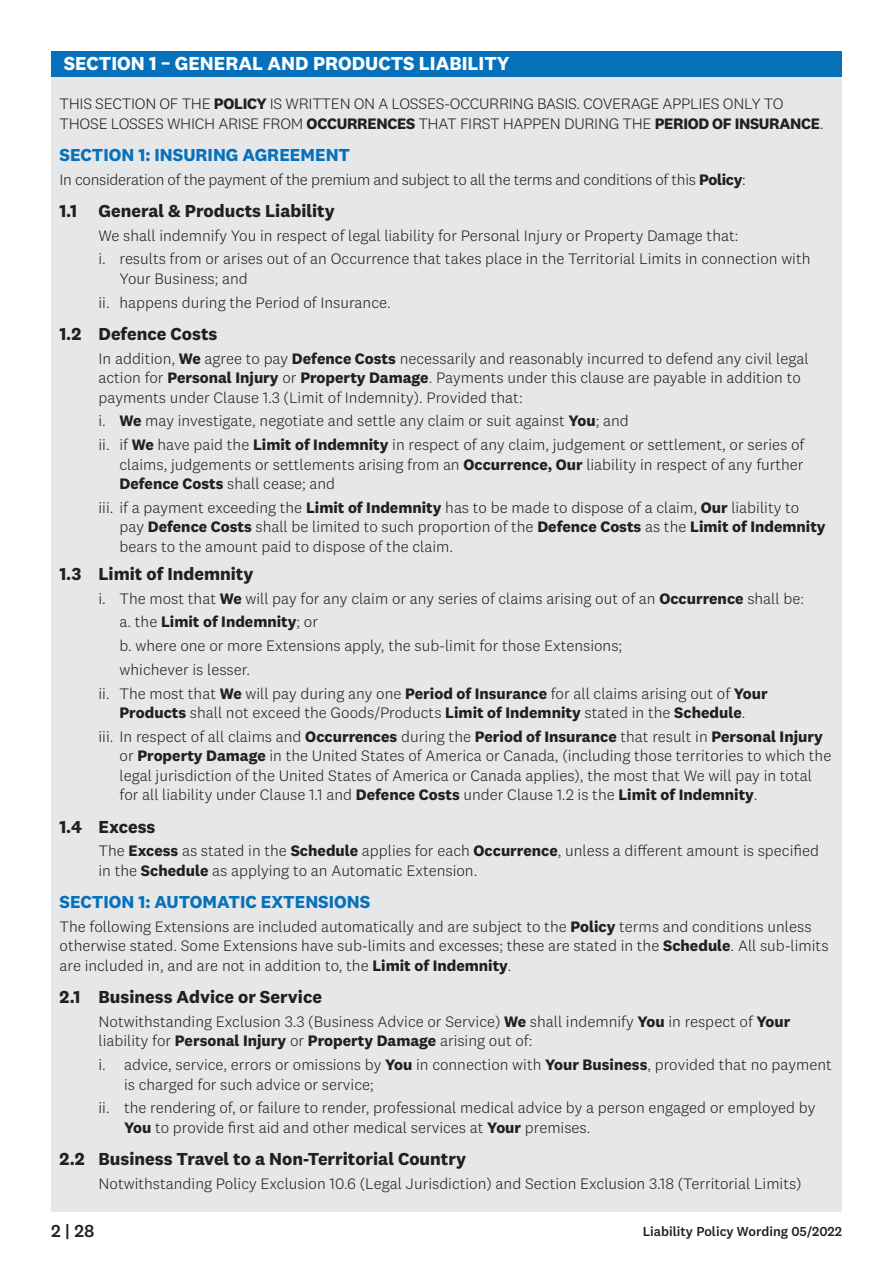
<style>
.page{position:relative;width:893px;height:1263px;background:#fff}
.page>*{position:absolute;margin:0;border:0;box-sizing:border-box;transform-origin:0 0}
.t1{font:700 19.5px "National 2";color:#fff}
.t2{font:700 18px "National 2";color:#231f20}
.t3{font:700 18px "National 2";color:#0671ba}
.t4{font:500 18px "National 2";color:#231f20}
.t5{font:300 15.75px/19.5px "National 2";color:#231f20}
.t6{font:300 15.75px/19.5px "National 2";letter-spacing:-.02em;color:#231f20}
.t7{font:700 15.75px "National 2";color:#231f20}
.t8{font:500 13.5px "National 2";color:#231f20}
.s1{font-weight:700}
.s2{font-weight:300}
</style>
<div class="page">
<div style="left:51px;top:51px;width:791px;height:1161px;background:#e6e7e9"></div>
<div style="left:51px;top:51px;width:791px;height:26px;background:#0671ba"></div>
<p class="t1" style="left:64px;top:51px;width:447px">SECTION 1 – GENERAL AND PRODUCTS LIABILITY</p>
<p class="t6" style="left:60px;top:94px;width:765px">THIS SECTION OF THE <span class="s1">POLICY</span> IS WRITTEN ON A LOSSES-OCCURRING BASIS. COVERAGE APPLIES ONLY TO<br>THOSE LOSSES WHICH ARISE FROM <span class="s1">OCCURRENCES</span> THAT FIRST HAPPEN DURING THE <span class="s1">PERIOD OF INSURANCE</span>.</p>
<p class="t3" style="left:60px;top:143px;width:292px">SECTION 1: INSURING AGREEMENT</p>
<p class="t6" style="left:60px;top:169px;width:688px">In consideration of the payment of the premium and subject to all the terms and conditions of this <span class="s1">Policy</span>:</p>
<p class="t2" style="left:60px;top:199px;width:277px">1.1 General &amp; Products Liability</p>
<p class="t5" style="left:99px;top:223px;width:713px;line-height:23.7px">We shall indemnify You in respect of legal liability for Personal Injury or Property Damage that:<br>i. results from or arises out of an Occurrence that takes place in the Territorial Limits in connection with</p>
<p class="t5" style="left:99px;top:266px;width:294px;line-height:23.7px;text-indent:21px">Your Business; and<br>ii. happens during the Period of Insurance.</p>
<p class="t2" style="left:60px;top:323px;width:159px">1.2 Defence Costs</p>
<p class="t5" style="left:99px;top:348px;width:711px">In addition, <span class="s1">We</span> agree to pay <span class="s1">Defence Costs</span> necessarily and reasonably incurred to defend any civil legal action for <span class="s1">Personal Injury</span> or <span class="s1">Property Damage</span>. Payments under this clause are payable in addition to payments under Clause 1.3 (Limit of Indemnity). Provided that:</p>
<p class="t5" style="left:99px;top:409px;width:707px;line-height:23.7px">i. <span class="s1">We</span> may investigate, negotiate and settle any claim or suit against <span class="s1">You</span>; and<br>ii. if <span class="s1">We</span> have paid the <span class="s1">Limit of Indemnity</span> in respect of any claim, judgement or settlement, or series of</p>
<p class="t5" style="left:120px;top:454px;width:686px">claims, judgements or settlements arising from an <span class="s1">Occurrence, Our</span> liability in respect of any further<br><span class="s1">Defence Costs</span> shall cease; and</p>
<p class="t5" style="left:120px;top:498px;width:708px;text-indent:-21px">iii. if a payment exceeding the <span class="s1">Limit of Indemnity</span> has to be made to dispose of a claim, <span class="s1">Our</span> liability to pay <span class="s1">Defence Costs</span> shall be limited to such proportion of the <span class="s1">Defence Costs</span> as the <span class="s1">Limit of Indemnity </span>bears to the amount paid to dispose of the claim.</p>
<p class="t2" style="left:60px;top:563px;width:195px">1.3 Limit of Indemnity</p>
<p class="t5" style="left:99px;top:588px;width:707px">i. The most that <span class="s1">We</span> will pay for any claim or any series of claims arising out of an <span class="s1">Occurrence</span> shall be:</p>
<p class="t7" style="left:120px;top:612px;width:200px"><span class="s2">a. the</span> Limit of Indemnity<span class="s2">; or</span></p>
<p class="t5" style="left:120px;top:636px;width:504px">b. where one or more Extensions apply, the sub-limit for those Extensions;</p>
<p class="t5" style="left:120px;top:660px;width:132px">whichever is lesser.</p>
<p class="t5" style="left:99px;top:683px;width:671px">ii. The most that <span class="s1">We</span> will pay during any one <span class="s1">Period of Insurance</span> for all claims arising out of <span class="s1">Your</span></p>
<p class="t5" style="left:99px;top:701px;width:726px;line-height:23.7px;text-indent:21px"><span class="s1">Products</span> shall not exceed the Goods/Products <span class="s1">Limit of Indemnity</span> stated in the <span class="s1">Schedule</span>.<br>iii. In respect of all claims and <span class="s1">Occurrences</span> during the <span class="s1">Period of Insurance</span> that result in <span class="s1">Personal Injury</span></p>
<p class="t5" style="left:120px;top:746px;width:713px">or <span class="s1">Property Damage</span> in the United States of America or Canada, (including those territories to which the legal jurisdiction of the United States of America or Canada applies), the most that We will pay in total for all liability under Clause 1.1 and <span class="s1">Defence Costs</span> under Clause 1.2 is the <span class="s1">Limit of Indemnity</span>.</p>
<p class="t2" style="left:60px;top:815px;width:97px">1.4 Excess</p>
<p class="t5" style="left:99px;top:841px;width:722px">The <span class="s1">Excess</span> as stated in the <span class="s1">Schedule</span> applies for each <span class="s1">Occurrence</span>, unless a different amount is specified in the <span class="s1">Schedule</span> as applying to an Automatic Extension.</p>
<p class="t3" style="left:60px;top:891px;width:312px">SECTION 1: AUTOMATIC EXTENSIONS</p>
<p class="t5" style="left:60px;top:917px;width:770px">The following Extensions are included automatically and are subject to the <span class="s1">Policy</span> terms and conditions unless otherwise stated. Some Extensions have sub-limits and excesses; these are stated in the <span class="s1">Schedule</span>. All sub-limits are included in, and are not in addition to, the <span class="s1">Limit of Indemnity</span>.</p>
<p class="t2" style="left:60px;top:986px;width:264px">2.1 Business Advice or Service</p>
<p class="t5" style="left:99px;top:1012px;width:693px">Notwithstanding Exclusion 3.3 (Business Advice or Service) <span class="s1">We</span> shall indemnify <span class="s1">You</span> in respect of <span class="s1">Your </span>liability for <span class="s1">Personal Injury</span> or <span class="s1">Property Damage</span> arising out of:</p>
<p class="t5" style="left:124px;top:1055px;width:709px;text-indent:-25px">i. advice, service, errors or omissions by <span class="s1">You</span> in connection with <span class="s1">Your Business</span>, provided that no payment is charged for such advice or service;</p>
<p class="t5" style="left:124px;top:1098px;width:693px;text-indent:-25px">ii. the rendering of, or failure to render, professional medical advice by a person engaged or employed by<br><span class="s1">You</span> to provide first aid and other medical services at <span class="s1">Your</span> premises.</p>
<p class="t2" style="left:60px;top:1148px;width:408px">2.2 Business Travel to a Non-Territorial Country</p>
<p class="t5" style="left:99px;top:1174px;width:705px">Notwithstanding Policy Exclusion 10.6 (Legal Jurisdiction) and Section Exclusion 3.18 (Territorial Limits)</p>
<p class="t4" style="left:51px;top:1220px;width:45px">2 | 28</p>
<p class="t8" style="left:643px;top:1223px;width:201px">Liability Policy Wording 05/2022</p>
</div>
